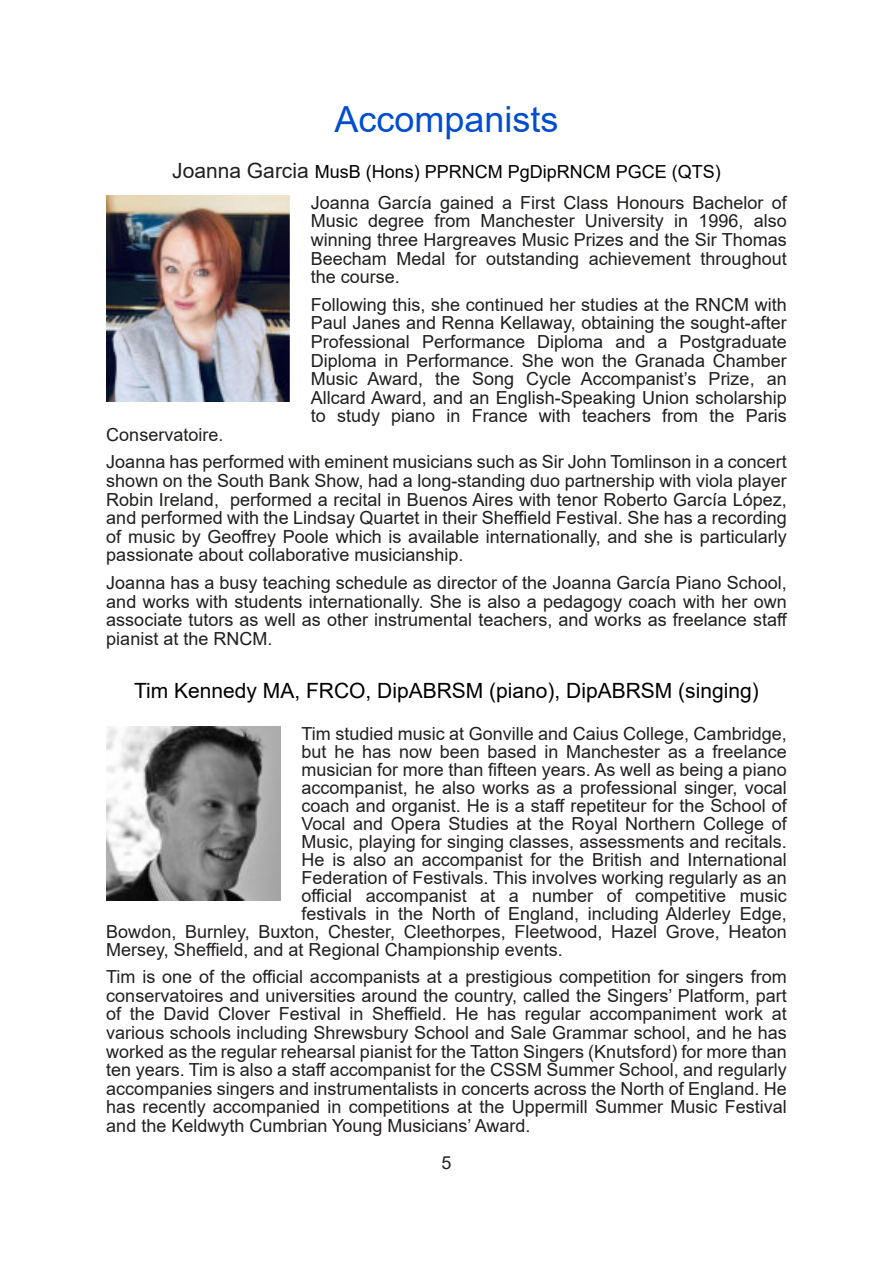
<style>
.page{position:relative;width:893px;height:1263px;background:#fff}
.page>*{position:absolute;margin:0;border:0;box-sizing:border-box;transform-origin:0 0}
.t1{font:36px "Arial";color:#004dce}
.t2{font:21px "Arial";color:#000}
.t3{font:18px/18.6px "Arial";color:#231f20;text-align:justify}
.t4{font:18px/18.6px "Arial";color:#201f1e;text-align:justify}
.s1{font-size:21px;color:#231f20}
.s2{color:#000}
</style>
<div class="page">
<img style="left:106px;top:727px;width:174px;height:174px">
<img style="left:106px;top:196px;width:184px;height:206px">
<h1 class="t1" style="left:334px;top:106px;width:226px">Accompanists</h1>
<p class="t4" style="left:311px;top:158px;width:477px;line-height:31px;text-indent:-139px"><span class="s1">Joanna Garcia</span> <span class="s2">MusB (Hons) PPRNCM PgDipRNCM PGCE (QTS)<br></span>Joanna García gained a First Class Honours Bachelor of</p>
<p class="t4" style="left:311px;top:213px;width:477px">Music degree from Manchester University in 1996, also winning three Hargreaves Music Prizes and the Sir Thomas Beecham Medal for outstanding achievement throughout the course.</p>
<p class="t4" style="left:311px;top:297px;width:477px">Following this, she continued her studies at the RNCM with Paul Janes and Renna Kellaway, obtaining the sought-after Professional Performance Diploma and a Postgraduate Diploma in Performance. She won the Granada Chamber Music Award, the Song Cycle Accompanist’s Prize, an Allcard Award, and an English-Speaking Union scholarship to study piano in France with teachers from the Paris</p>
<p class="t4" style="left:106px;top:422px;width:682px;line-height:27.6px">Conservatoire.<br>Joanna has performed with eminent musicians such as Sir John Tomlinson in a concert</p>
<p class="t4" style="left:106px;top:473px;width:682px">shown on the South Bank Show, had a long-standing duo partnership with viola player Robin Ireland, performed a recital in Buenos Aires with tenor Roberto García López, and performed with the Lindsay Quartet in their Sheffield Festival. She has a recording of music by Geoffrey Poole which is available internationally, and she is particularly passionate about collaborative musicianship.</p>
<p class="t4" style="left:106px;top:575px;width:682px">Joanna has a busy teaching schedule as director of the Joanna García Piano School, and works with students internationally. She is also a pedagogy coach with her own associate tutors as well as other instrumental teachers, and works as freelance staff pianist at the RNCM.</p>
<p class="t2" style="left:134px;top:682px;width:626px">Tim Kennedy MA, FRCO, DipABRSM (piano), DipABRSM (singing)</p>
<p class="t3" style="left:302px;top:726px;width:487px">Tim studied music at Gonville and Caius College, Cambridge,</p>
<p class="t3" style="left:302px;top:744px;width:487px">but he has now been based in Manchester as a freelance</p>
<p class="t3" style="left:302px;top:762px;width:487px">musician for more than fifteen years. As well as being a piano</p>
<p class="t3" style="left:302px;top:780px;width:487px">accompanist, he also works as a professional singer, vocal</p>
<p class="t3" style="left:302px;top:798px;width:487px">coach and organist. He is a staff repetiteur for the School of</p>
<p class="t3" style="left:302px;top:816px;width:487px">Vocal and Opera Studies at the Royal Northern College of</p>
<p class="t3" style="left:302px;top:834px;width:487px">Music, playing for singing classes, assessments and recitals.</p>
<p class="t3" style="left:302px;top:852px;width:487px">He is also an accompanist for the British and International</p>
<p class="t3" style="left:302px;top:870px;width:487px">Federation of Festivals. This involves working regularly as an</p>
<p class="t3" style="left:302px;top:888px;width:487px">official accompanist at a number of competitive music</p>
<p class="t3" style="left:302px;top:906px;width:487px">festivals in the North of England, including Alderley Edge,</p>
<p class="t3" style="left:106px;top:924px;width:682px">Bowdon, Burnley, Buxton, Chester, Cleethorpes, Fleetwood, Hazel Grove, Heaton</p>
<p class="t3" style="left:106px;top:942px;width:458px">Mersey, Sheffield, and at Regional Championship events.</p>
<p class="t3" style="left:106px;top:969px;width:682px">Tim is one of the official accompanists at a prestigious competition for singers from conservatoires and universities around the country, called the Singers’ Platform, part of the David Clover Festival in Sheffield. He has regular accompaniment work at various schools including Shrewsbury School and Sale Grammar school, and he has worked as the regular rehearsal pianist for the Tatton Singers (Knutsford) for more than ten years. Tim is also a staff accompanist for the CSSM Summer School, and regularly accompanies singers and instrumentalists in concerts across the North of England. He has recently accompanied in competitions at the Uppermill Summer Music Festival and the Keldwyth Cumbrian Young Musicians’ Award.</p>
<p class="t3" style="left:441px;top:1155px;width:12px">5</p>
</div>
